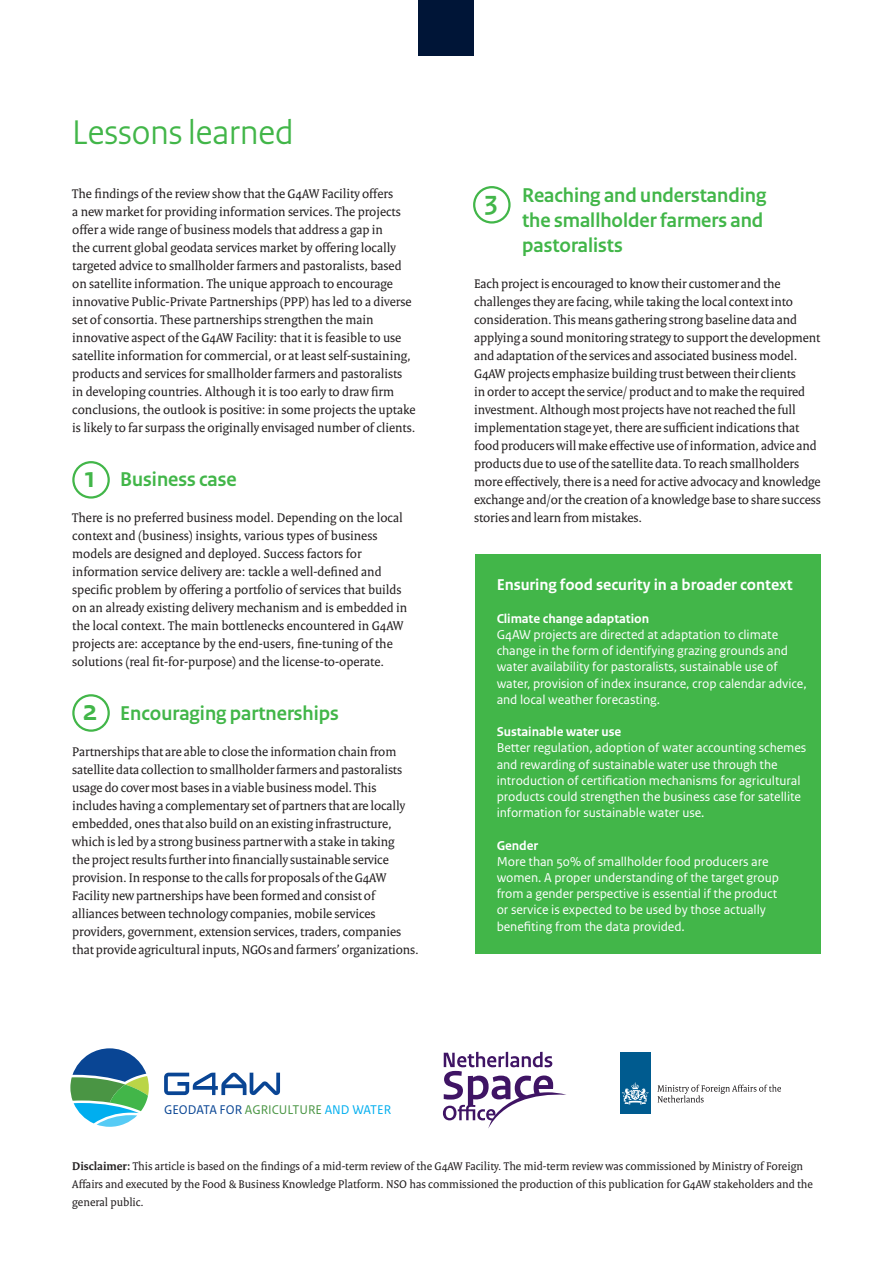
<style>
.page{position:relative;width:893px;height:1263px;background:#fff}
.page>*{position:absolute;margin:0;border:0;box-sizing:border-box;transform-origin:0 0}
.t1{font:36px "Rijksoverheid Sans Heading";color:#42b649}
.t2{font:700 30px "Rijksoverheid Sans Heading";color:#42b649}
.t3{font:700 28.5px "Rijksoverheid Sans Heading";color:#42b649}
.t4{font:700 21px/25.2px "Rijksoverheid Sans Heading";color:#42b649}
.t5{font:700 16.5px "Rijksoverheid Sans Text";letter-spacing:-.005em;color:#fff}
.t6{font:13.5px/18px "Rijksoverheid Serif";letter-spacing:-.005em;color:#231f20}
.t7{font:13.5px/16.2px "Rijksoverheid Sans Text";letter-spacing:-.005em;color:#fff}
.t8{font:700 13.5px "Rijksoverheid Sans Text";letter-spacing:-.005em;color:#fff}
.t9{font:13.35px "Rijksoverheid Sans Text";color:#4a9544}
.t10{font:12px/18px "Rijksoverheid Serif";color:#231f20}
.s1{color:#094594}
.s2{color:#00aeef}
.s3{font-weight:700}
</style>
<div class="page">
<div style="left:419px;top:0;width:55px;height:55px;background:#001537"></div>
<div style="left:475px;top:554px;width:346px;height:399px;background:#42b649"></div>
<div style="left:72px;top:461px;width:38px;height:38px;border:2px solid #42b649;border-radius:50%"></div>
<div style="left:72px;top:694px;width:38px;height:38px;border:2px solid #42b649;border-radius:50%"></div>
<div style="left:473px;top:186px;width:38px;height:38px;border:2px solid #42b649;border-radius:50%"></div>
<svg style="left:164px;top:1073px;width:116px;height:22px"></svg>
<svg style="left:70px;top:1048px;width:79px;height:79px"></svg>
<svg style="left:443px;top:1052px;width:123px;height:76px"></svg>
<div style="left:620px;top:1052px;width:31px;height:61px;background:#005b8f"></div>
<svg style="left:622px;top:1082px;width:26px;height:23px"></svg>
<svg style="left:657px;top:1085px;width:124px;height:17px"></svg>
<h1 class="t1" style="left:72px;top:111px;width:223px">Lessons learned</h1>
<p class="t6" style="left:72px;top:185px;width:345px">The findings of the review show that the G4AW Facility offers<br>a new market for providing information services. The projects offer a wide range of business models that address a gap in<br>the current global geodata services market by offering locally targeted advice to smallholder farmers and pastoralists, based on satellite information. The unique approach to encourage innovative Public-Private Partnerships (PPP) has led to a diverse set of consortia. These partnerships strengthen the main innovative aspect of the G4AW Facility: that it is feasible to use satellite information for commercial, or at least self-sustaining, products and services for smallholder farmers and pastoralists in developing countries. Although it is too early to draw firm conclusions, the outlook is positive: in some projects the uptake is likely to far surpass the originally envisaged number of clients.</p>
<h3 class="t4" style="left:120px;top:467px;width:118px">Business case</h3>
<p class="t6" style="left:72px;top:509px;width:336px">There is no preferred business model. Depending on the local context and (business) insights, various types of business models are designed and deployed. Success factors for information service delivery are: tackle a well-defined and specific problem by offering a portfolio of services that builds on an already existing delivery mechanism and is embedded in the local context. The main bottlenecks encountered in G4AW projects are: acceptance by the end-users, fine-tuning of the solutions (real fit-for-purpose) and the license-to-operate.</p>
<h3 class="t4" style="left:120px;top:701px;width:220px">Encouraging partnerships</h3>
<p class="t6" style="left:72px;top:743px;width:348px">Partnerships that are able to close the information chain from satellite data collection to smallholder farmers and pastoralists usage do cover most bases in a viable business model. This includes having a complementary set of partners that are locally embedded, ones that also build on an existing infrastructure, which is led by a strong business partner with a stake in taking<br>the project results further into financially sustainable service provision. In response to the calls for proposals of the G4AW Facility new partnerships have been formed and consist of alliances between technology companies, mobile services providers, government, extension services, traders, companies that provide agricultural inputs, NGOs and farmers’ organizations.</p>
<h2 class="t2" style="left:85px;top:461px;width:12px">1</h2>
<h2 class="t2" style="left:83px;top:694px;width:16px">2</h2>
<h3 class="t4" style="left:522px;top:183px;width:246px">Reaching and understanding the smallholder farmers and pastoralists</h3>
<p class="t6" style="left:474px;top:275px;width:348px">Each project is encouraged to know their customer and the challenges they are facing, while taking the local context into consideration. This means gathering strong baseline data and applying a sound monitoring strategy to support the development and adaptation of the services and associated business model.<br>G4AW projects emphasize building trust between their clients<br>in order to accept the service/ product and to make the required investment. Although most projects have not reached the full implementation stage yet, there are sufficient indications that food producers will make effective use of information, advice and products due to use of the satellite data. To reach smallholders more effectively, there is a need for active advocacy and knowledge exchange and/or the creation of a knowledge base to share success stories and learn from mistakes.</p>
<h3 class="t3" style="left:485px;top:184px;width:14px">3</h3>
<p class="t5" style="left:497px;top:576px;width:298px">Ensuring food security in a broader context</p>
<p class="t8" style="left:497px;top:611px;width:154px">Climate change adaptation</p>
<p class="t7" style="left:497px;top:627px;width:312px">G4AW projects are directed at adaptation to climate change in the form of identifying grazing grounds and water availability for pastoralists, sustainable use of water, provision of index insurance, crop calendar advice, and local weather forecasting.</p>
<p class="t8" style="left:497px;top:724px;width:126px">Sustainable water use</p>
<p class="t7" style="left:497px;top:740px;width:311px">Better regulation, adoption of water accounting schemes and rewarding of sustainable water use through the introduction of certification mechanisms for agricultural products could strengthen the business case for satellite information for sustainable water use.</p>
<p class="t8" style="left:497px;top:837px;width:43px">Gender</p>
<p class="t7" style="left:497px;top:853px;width:284px">More than 50% of smallholder food producers are women. A proper understanding of the target group from a gender perspective is essential if the product or service is expected to be used by those actually benefiting from the data provided.</p>
<p class="t9" style="left:164px;top:1102px;width:229px"><span class="s1">GEODATA FOR</span> AGRICULTURE <span class="s2">AND WATER</span></p>
<p class="t10" style="left:72px;top:1157px;width:742px"><span class="s3">Disclaimer:</span> This article is based on the findings of a mid-term review of the G4AW Facility. The mid-term review was commissioned by Ministry of Foreign<br>Affairs and executed by the Food &amp; Business Knowledge Platform. NSO has commissioned the production of this publication for G4AW stakeholders and the general public.</p>
</div>
